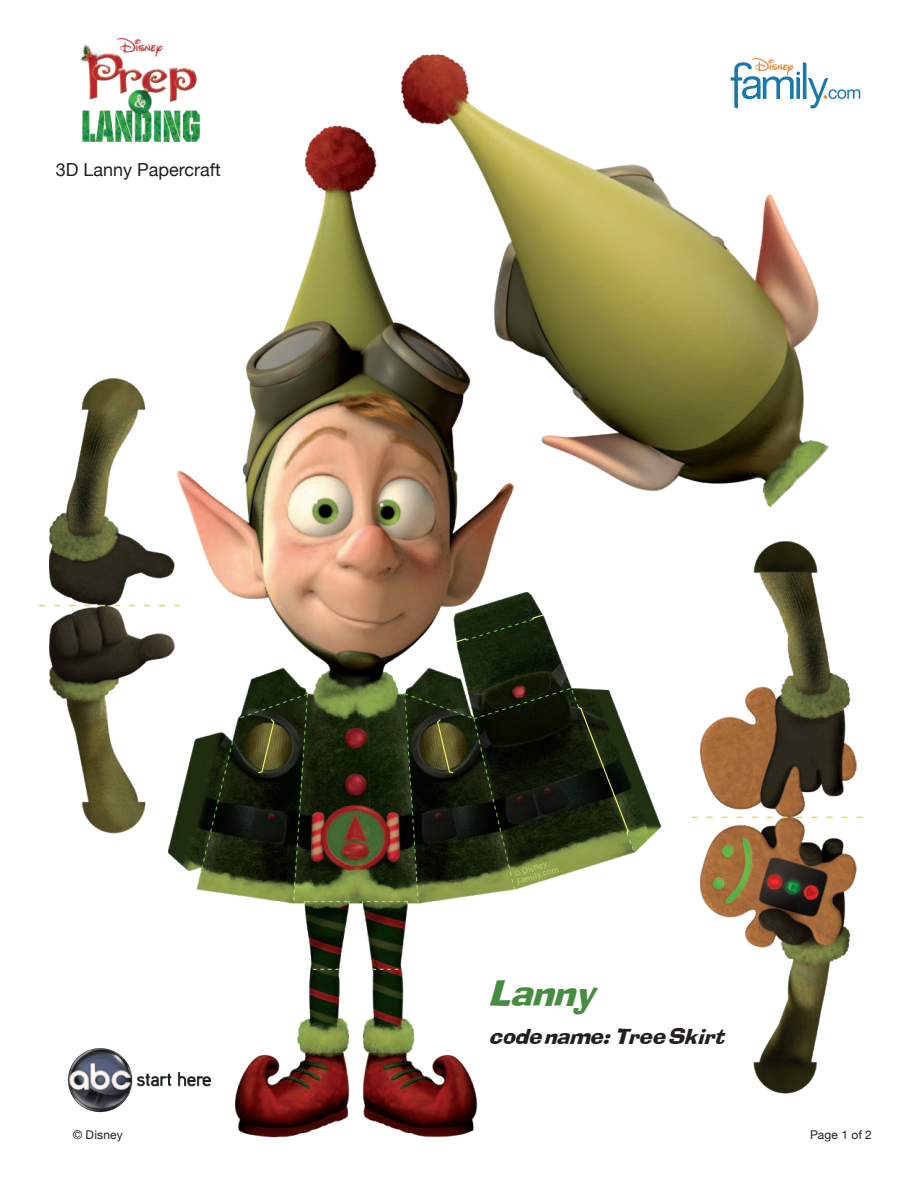
<style>
.page{position:relative;width:918px;height:1188px;background:#fff}
.page>*{position:absolute;margin:0;border:0;box-sizing:border-box;transform-origin:0 0}
.t1{font:italic 36px "Blox";color:#468d40}
.t2{font:italic 21px "Blox";color:#231f20}
.t3{font:18px "Helvetica Neue";color:#211e1e}
.t4{font:12px "Helvetica Neue";letter-spacing:.015em;color:#211e1e}
.t5{font:9px/8.6px "Myriad";color:#b5d679}
</style>
<div class="page">
<img style="left:168px;top:319px;width:493px;height:819px">
<img style="left:288px;top:54px;width:573px;height:536px">
<img style="left:50px;top:378px;width:124px;height:456px">
<svg style="left:39px;top:605px;width:145px;height:1px"></svg>
<img style="left:701px;top:542px;width:155px;height:551px">
<svg style="left:692px;top:817px;width:171px;height:1px"></svg>
<svg style="left:454px;top:614px;width:90px;height:29px;background:#1d2b11"></svg>
<svg style="left:373px;top:969px;width:28px;height:1px"></svg>
<svg style="left:311px;top:969px;width:28px;height:1px"></svg>
<svg style="left:201px;top:693px;width:149px;height:211px;background:#3e4329"></svg>
<svg style="left:362px;top:687px;width:274px;height:217px;background:#40452d"></svg>
<img style="left:67px;top:1043px;width:143px;height:73px">
<img style="left:80px;top:39px;width:120px;height:103px">
<svg style="left:731px;top:58px;width:129px;height:50px"></svg>
<p class="t3" style="left:56px;top:159px;width:167px">3D Lanny Papercraft</p>
<p class="t4" style="left:73px;top:1127px;width:52px">© Disney</p>
<p class="t5" style="left:513px;top:870px;width:45px;rotate:-18deg">© Disney<br>Family.com</p>
<h1 class="t1" style="left:489px;top:970px;width:107px">Lanny</h1>
<p class="t2" style="left:488px;top:1022px;width:237px">code name: Tree Skirt</p>
<p class="t4" style="left:810px;top:1127px;width:63px">Page 1 of 2</p>
</div>
